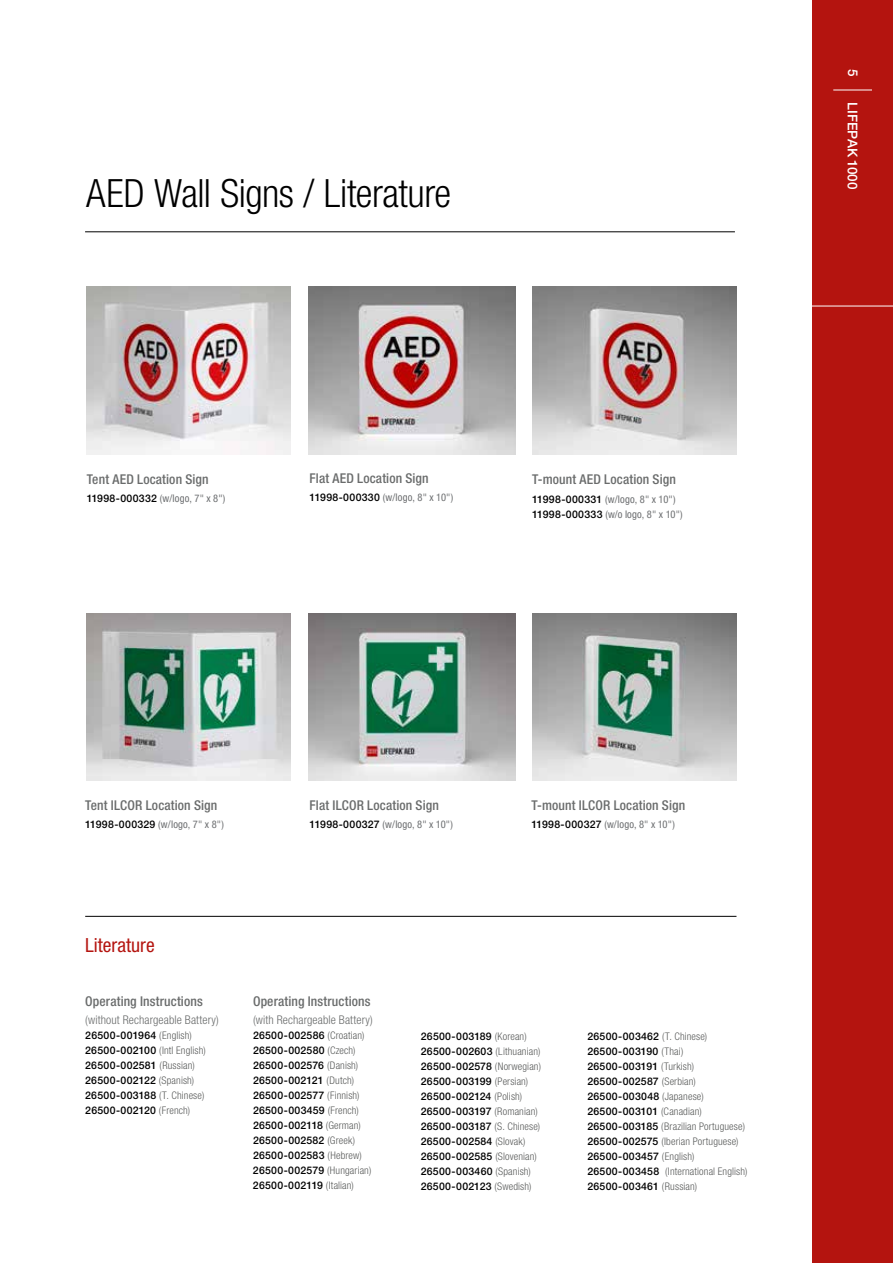
<style>
.page{position:relative;width:893px;height:1263px;background:#fff}
.page>*{position:absolute;margin:0;border:0;box-sizing:border-box;transform-origin:0 0}
.t1{font:300 condensed 39px "Helvetica Neue LTW1 G";letter-spacing:-.015em;color:#000}
.t2{font:condensed 19.5px "Helvetica Neue LTW1 G";color:#b4140f}
.t3{font:500 condensed 13.5px "Helvetica Neue LTW1 G";letter-spacing:.01em;color:#6a6c6c}
.t4{font:500 13.5px "Helvetica Neue LTW1 G";letter-spacing:.005em;color:#fff}
.t5{font:300 condensed 12px "Helvetica Neue LTW1 G";letter-spacing:.01em;color:#6a6c6c}
.t6{font:500 10.5px/15px "Helvetica Neue LTW1 G";letter-spacing:.025em;color:#000}
.t7{font:300 condensed 10.5px/15px "Helvetica Neue LTW1 G";letter-spacing:.015em;color:#5a5c5b}
.t8{font:condensed 10.5px/15px "Helvetica Neue LTW1 G";letter-spacing:.015em;color:#6d6f71}
.s1{font-weight:500;font-stretch:normal;color:#000}
.s2{font-weight:300;font-stretch:condensed;color:#5a5c5b}
</style>
<div class="page">
<div style="left:812px;top:0;width:81px;height:1263px;background:#b4140f"></div>
<hr style="left:805px;top:306px;width:88px;height:1px;background:#fff">
<hr style="left:833px;top:90px;width:39px;height:1px;background:#fff">
<hr style="left:85px;top:232px;width:650px;height:1px;background:#000">
<img style="left:87px;top:287px;width:204px;height:167px">
<img style="left:308px;top:287px;width:207px;height:167px">
<img style="left:532px;top:287px;width:204px;height:167px">
<img style="left:87px;top:613px;width:204px;height:167px">
<img style="left:532px;top:613px;width:204px;height:167px">
<img style="left:309px;top:613px;width:206px;height:167px">
<hr style="left:85px;top:916px;width:651px;height:1px;background:#000">
<h1 class="t1" style="left:86px;top:170px;width:366px">AED Wall Signs / Literature</h1>
<p class="t3" style="left:87px;top:471px;width:123px">Tent AED Location Sign</p>
<p class="t8" style="left:87px;top:491px;width:140px"><span class="s1">11998-000332</span> (w/logo, 7" x 8")</p>
<p class="t3" style="left:310px;top:470px;width:121px">Flat AED Location Sign</p>
<p class="t8" style="left:310px;top:490px;width:145px"><span class="s1">11998-000330</span> (w/logo, 8" x 10")</p>
<p class="t3" style="left:532px;top:471px;width:145px">T-mount AED Location Sign</p>
<p class="t8" style="left:532px;top:491px;width:152px"><span class="s1">11998-000331</span> (w/logo, 8" x 10")<br><span class="s1">11998-000333</span> (w/o logo, 8" x 10")</p>
<p class="t4" style="left:861px;top:69px;width:9px;rotate:90deg">5</p>
<p class="t4" style="left:861px;top:102px;width:89px;rotate:90deg">LIFEPAK 1000</p>
<p class="t3" style="left:85px;top:797px;width:134px">Tent ILCOR Location Sign</p>
<p class="t8" style="left:85px;top:817px;width:140px"><span class="s1">11998-000329</span> (w/logo, 7" x 8")</p>
<p class="t3" style="left:310px;top:797px;width:131px">Flat ILCOR Location Sign</p>
<p class="t8" style="left:310px;top:817px;width:145px"><span class="s1">11998-000327</span> (w/logo, 8" x 10")</p>
<p class="t3" style="left:531px;top:797px;width:155px">T-mount ILCOR Location Sign</p>
<p class="t8" style="left:531px;top:817px;width:145px"><span class="s1">11998-000327</span> (w/logo, 8" x 10")</p>
<h2 class="t2" style="left:85px;top:933px;width:71px">Literature</h2>
<p class="t3" style="left:85px;top:993px;width:119px">Operating Instructions</p>
<p class="t5" style="left:85px;top:1013px;width:135px">(without Rechargeable Battery)</p>
<p class="t6" style="left:85px;top:1028px;width:122px">26500-001964 <span class="s2">(English)<br></span>26500-002100 <span class="s2">(Intl English)<br></span>26500-002581 <span class="s2">(Russian)<br></span>26500-002122 <span class="s2">(Spanish)<br></span>26500-003188 <span class="s2">(T. Chinese)<br></span>26500-002120 <span class="s2">(French)</span></p>
<p class="t3" style="left:253px;top:993px;width:119px">Operating Instructions</p>
<p class="t5" style="left:253px;top:1013px;width:121px">(with Rechargeable Battery)</p>
<p class="t6" style="left:253px;top:1028px;width:120px">26500-002586 <span class="s2">(Croatian)<br></span>26500-002580 <span class="s2">(Czech)<br></span>26500-002576 <span class="s2">(Danish)<br></span>26500-002121 <span class="s2">(Dutch)<br></span>26500-002577 <span class="s2">(Finnish)<br></span>26500-003459 <span class="s2">(French)<br></span>26500-002118 <span class="s2">(German)<br></span>26500-002582 <span class="s2">(Greek)<br></span>26500-002583 <span class="s2">(Hebrew)<br></span>26500-002579 <span class="s2">(Hungarian)<br></span>26500-002119 <span class="s2">(Italian)</span></p>
<p class="t6" style="left:421px;top:1028px;width:122px">26500-003189 <span class="s2">(Korean)<br></span>26500-002603 <span class="s2">(Lithuanian)<br></span>26500-002578 <span class="s2">(Norwegian)<br></span>26500-003199 <span class="s2">(Persian)<br></span>26500-002124 <span class="s2">(Polish)<br></span>26500-003197 <span class="s2">(Romanian)<br></span>26500-003187 <span class="s2">(S. Chinese)<br></span>26500-002584 <span class="s2">(Slovak)<br></span>26500-002585 <span class="s2">(Slovenian)<br></span>26500-003460 <span class="s2">(Spanish)<br></span>26500-002123 <span class="s2">(Swedish)</span></p>
<p class="t7" style="left:587px;top:1029px;width:161px"><span class="s1">26500-003462</span> (T. Chinese)<br><span class="s1">26500-003190</span> (Thai)<br><span class="s1">26500-003191</span> (Turkish)<br><span class="s1">26500-002587</span> (Serbian)<br><span class="s1">26500-003048</span> (Japanese)<br><span class="s1">26500-003101</span> (Canadian)<br><span class="s1">26500-003185</span> (Brazilian Portuguese)<br><span class="s1">26500-002575</span> (Iberian Portuguese)<br><span class="s1">26500-003457</span> (English)<br><span class="s1">26500-003458</span> (International English)<br><span class="s1">26500-003461</span> (Russian)</p>
</div>
